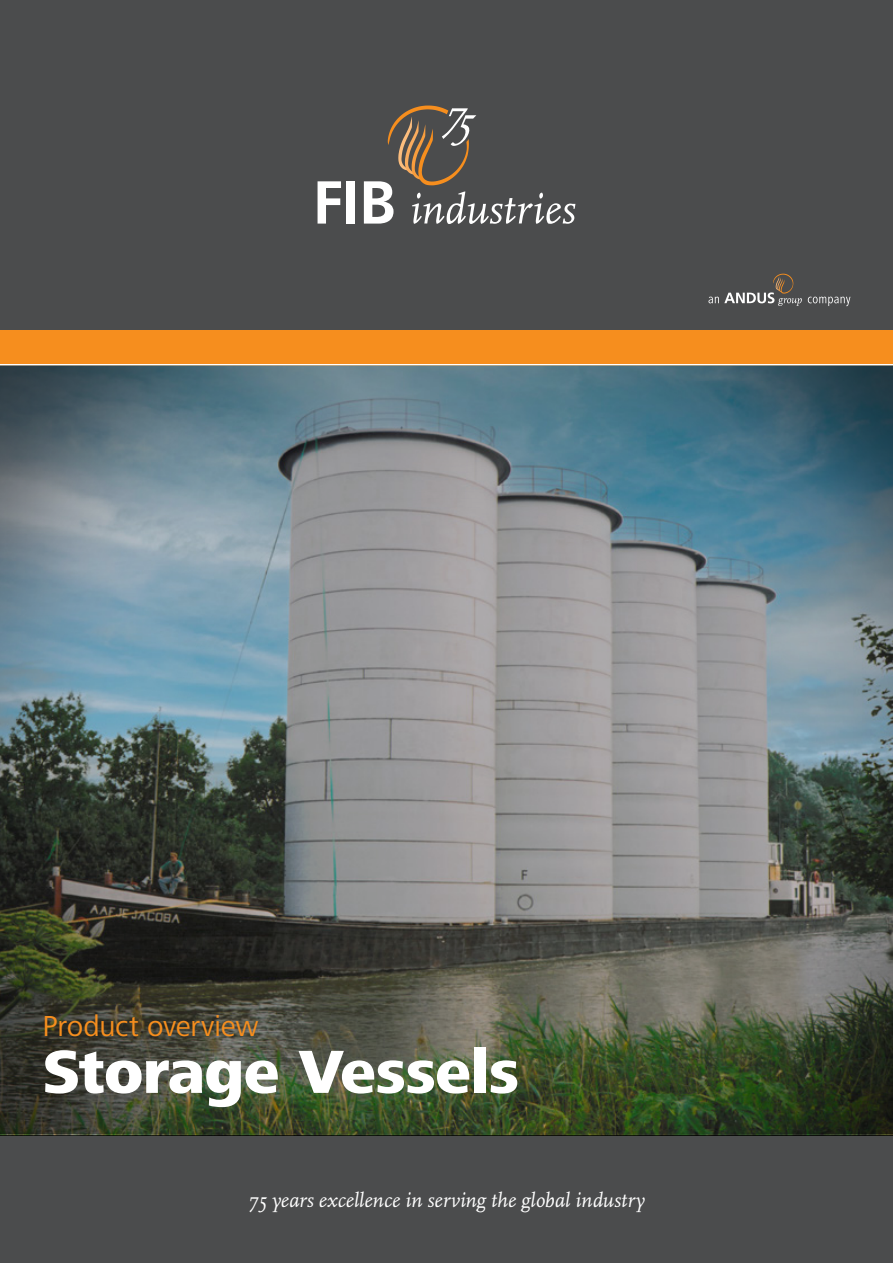
<style>
.page{position:relative;width:893px;height:1263px;background:#fff}
.page>*{position:absolute;margin:0;border:0;box-sizing:border-box;transform-origin:0 0}
.Kopregel_oranje{font:800 63px "Frutiger Next Pro";letter-spacing:-.01em;color:#fff}
.Kopregel_oranje-2{font:30px "Frutiger Next Pro";letter-spacing:-.005em;color:#f68e1e}
.t1{font:italic 21px "Scala Pro";letter-spacing:.005em;color:#fff}
</style>
<div class="page">
<div style="left:0;top:330px;width:893px;height:35px;background:#f68e1e"></div>
<div style="left:0;top:0;width:893px;height:330px;background:#4b4c4d"></div>
<div style="left:0;top:1135px;width:893px;height:128px;background:#4b4c4d"></div>
<img style="left:0;top:365px;width:893px;height:769px">
<svg style="left:708px;top:274px;width:142px;height:32px"></svg>
<svg style="left:318px;top:181px;width:23px;height:43px"></svg>
<div style="left:347px;top:181px;width:8px;height:43px;background:#fff"></div>
<svg style="left:364px;top:106px;width:211px;height:118px"></svg>
<hr style="left:0;top:364px;width:893px;height:1px;background:#fff">
<p class="Kopregel_oranje-2" style="left:43px;top:1009px;width:218px">Product overview</p>
<p class="Kopregel_oranje" style="left:43px;top:1036px;width:478px">Storage Vessels</p>
<p class="t1" style="left:248px;top:1188px;width:398px">75 years excellence in serving the global industry</p>
</div>
